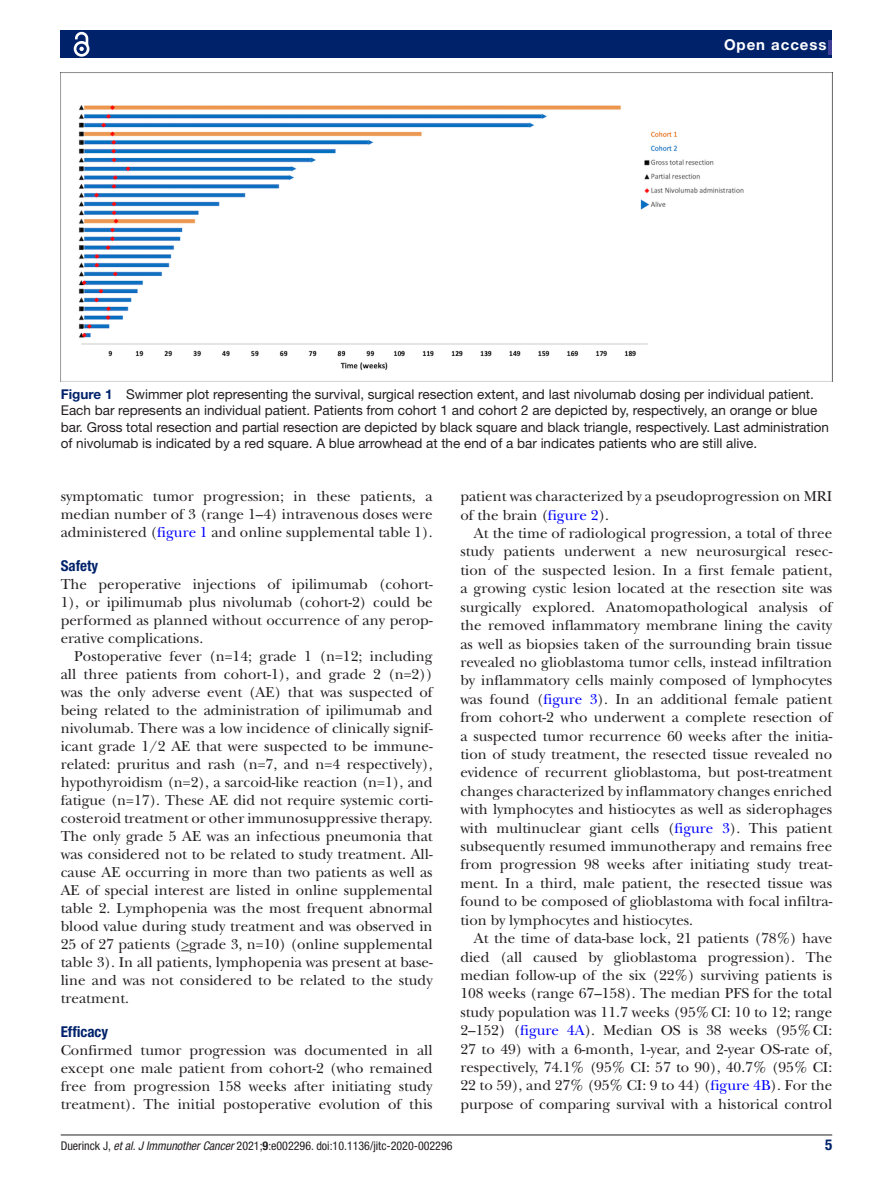
<style>
.page{position:relative;width:893px;height:1191px;background:#fff}
.page>*{position:absolute;margin:0;border:0;box-sizing:border-box;transform-origin:0 0}
.t1{font:15px/18.5px "New Baskerville";color:#231f20;text-align:justify}
.t2{font:700 condensed 15px "Helvetica Neue LT Std";color:#00226b}
.t3{font:700 15px "Helvetica Neue LT Std";letter-spacing:.065em;color:#fff}
.t4{font:13.5px/16.2px "Helvetica Neue LT Std";color:#231f20}
.t5{font:condensed 12px "Helvetica Neue LT Std";color:#231f20}
.s1{font-weight:700;color:#00226b}
.s2{color:#00f}
.s3{font-style:italic}
.s4{font-weight:700}
</style>
<div class="page">
<hr style="left:61px;top:1134px;width:771px;height:1px;background:#231f20">
<div style="left:61px;top:31px;width:771px;height:27px;background:#00226b"></div>
<hr style="left:828px;top:40px;width:4px;height:15px;background:#414099">
<svg style="left:73px;top:31px;width:17px;height:26px"></svg>
<img style="left:61px;top:73px;width:771px;height:308px">
<p class="t3" style="left:724px;top:35px;width:104px">Open access</p>
<p class="t4" style="left:61px;top:386px;width:770px"><span class="s1">Figure 1</span> Swimmer plot representing the survival, surgical resection extent, and last nivolumab dosing per individual patient.<br>Each bar represents an individual patient. Patients from cohort 1 and cohort 2 are depicted by, respectively, an orange or blue bar. Gross total resection and partial resection are depicted by black square and black triangle, respectively. Last administration of nivolumab is indicated by a red square. A blue arrowhead at the end of a bar indicates patients who are still alive.</p>
<p class="t1" style="left:61px;top:487px;width:373px;line-height:18px">symptomatic tumor progression; in these patients, a median number of 3 (range 1–4) intravenous doses were administered (<span class="s2">figure 1</span> and online supplemental table 1).</p>
<p class="t2" style="left:61px;top:557px;width:39px">Safety</p>
<p class="t1" style="left:61px;top:575px;width:373px;line-height:18px">The peroperative injections of ipilimumab (cohort-1), or ipilimumab plus nivolumab (cohort-2) could be performed as planned without occurrence of any perop&shy;erative complications.</p>
<p class="t1" style="left:61px;top:647px;width:373px;line-height:18px;text-indent:14px">Postoperative fever (n=14; grade 1 (n=12; including all three patients from cohort-1), and grade 2 (n=2)) was the only adverse event (AE) that was suspected of being related to the administration of ipilimumab and nivolumab. There was a low incidence of clinically signif&shy;icant grade 1/2 AE that were suspected to be immune&shy;related: pruritus and rash (n=7, and n=4 respectively), hypothyroidism (n=2), a sarcoid-like reaction (n=1), and fatigue (n=17). These AE did not require systemic corti&shy;costeroid treatment or other immunosuppressive therapy.<br>The only grade 5 AE was an infectious pneumonia that was considered not to be related to study treatment. All&shy;cause AE occurring in more than two patients as well as AE of special interest are listed in online supplemental table 2. Lymphopenia was the most frequent abnormal blood value during study treatment and was observed in 25 of 27 patients (&gt;grade 3, n=10) (online supplemental table 3). In all patients, lymphopenia was present at base&shy;line and was not considered to be related to the study treatment.</p>
<p class="t2" style="left:61px;top:1022px;width:49px">Efficacy</p>
<p class="t1" style="left:61px;top:1041px;width:373px;line-height:18px">Confirmed tumor progression was documented in all except one male patient from cohort-2 (who remained free from progression 158 weeks after initiating study treatment). The initial postoperative evolution of this</p>
<p class="t1" style="left:460px;top:487px;width:373px">patient was characterized by a pseudoprogression on MRI of the brain (<span class="s2">figure 2</span>).</p>
<p class="t1" style="left:460px;top:524px;width:373px;text-indent:14px">At the time of radiological progression, a total of three study patients underwent a new neurosurgical resec&shy;tion of the suspected lesion. In a first female patient, a growing cystic lesion located at the resection site was surgically explored. Anatomopathological analysis of the removed inflammatory membrane lining the cavity as well as biopsies taken of the surrounding brain tissue revealed no glioblastoma tumor cells, instead infiltration by inflammatory cells mainly composed of lymphocytes was found (<span class="s2">figure 3</span>). In an additional female patient from cohort-2 who underwent a complete resection of a suspected tumor recurrence 60 weeks after the initia&shy;tion of study treatment, the resected tissue revealed no evidence of recurrent glioblastoma, but post-treatment changes characterized by inflammatory changes enriched with lymphocytes and histiocytes as well as siderophages with multinuclear giant cells (<span class="s2">figure 3</span>). This patient subsequently resumed immunotherapy and remains free from progression 98 weeks after initiating study treat&shy;ment. In a third, male patient, the resected tissue was found to be composed of glioblastoma with focal infiltra&shy;tion by lymphocytes and histiocytes.</p>
<p class="t1" style="left:460px;top:929px;width:373px;text-indent:14px">At the time of data-base lock, 21 patients (78%) have died (all caused by glioblastoma progression). The median follow-up of the six (22%) surviving patients is 108 weeks (range 67–158). The median PFS for the total study population was 11.7 weeks (95%CI: 10 to 12; range 2–152) (<span class="s2">figure 4A</span>). Median OS is 38 weeks (95%CI:<br>27 to 49) with a 6-month, 1-year, and 2-year OS-rate of, respectively, 74.1% (95% CI: 57 to 90), 40.7% (95% CI:<br>22 to 59), and 27% (95% CI: 9 to 44) (<span class="s2">figure 4B</span>). For the purpose of comparing survival with a historical control</p>
<p class="t5" style="left:61px;top:1138px;width:393px">Duerinck J, <span class="s3">et al</span>. <span class="s3">J Immunother Cancer</span> 2021;<span class="s4">9</span>:e002296. doi:10.1136/jitc-2020-002296</p>
<p class="t2" style="left:825px;top:1135px;width:9px">5</p>
</div>
